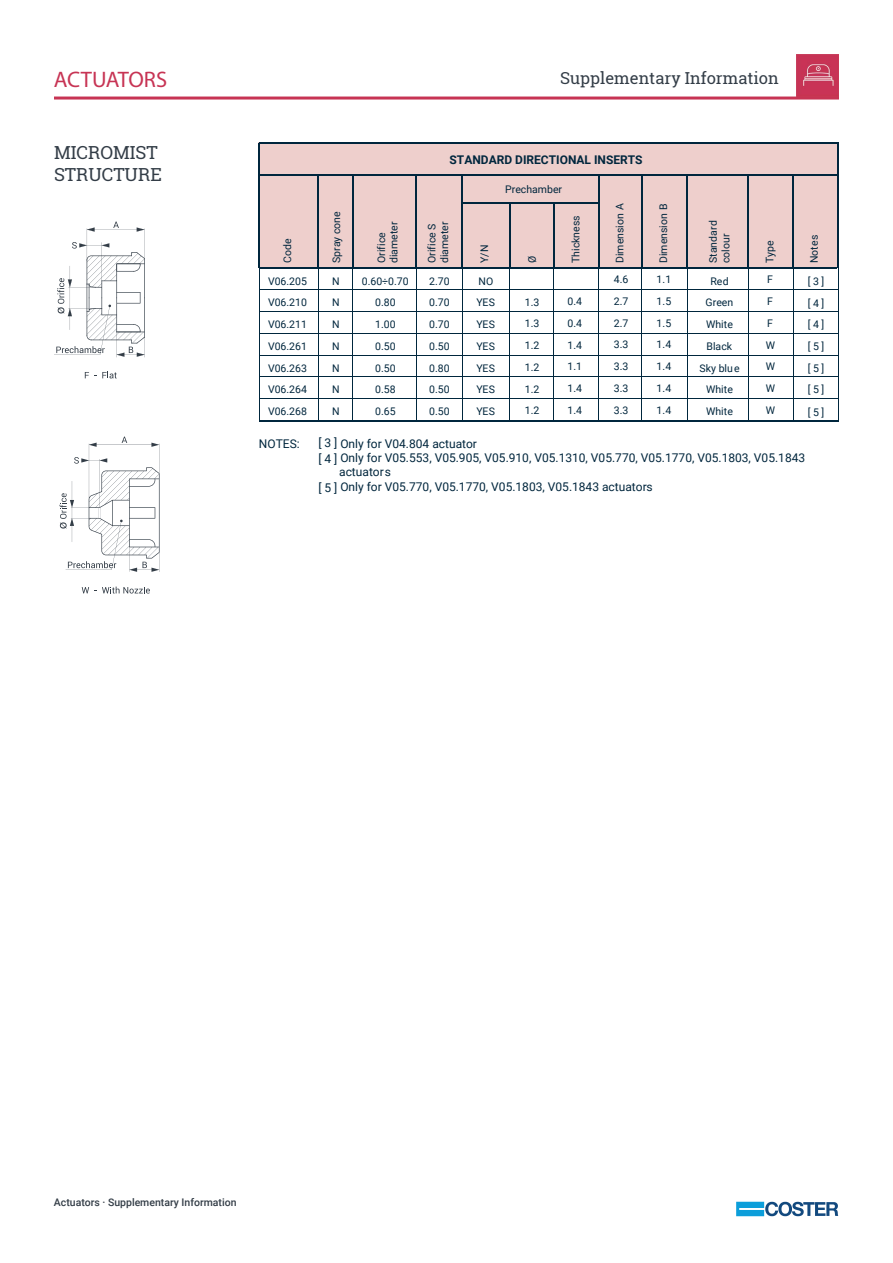
<style>
.page{position:relative;width:893px;height:1263px;background:#fff}
.page>*{position:absolute;margin:0;border:0;box-sizing:border-box;transform-origin:0 0}
.t1{font:22.5px "Myriad Pro";letter-spacing:-.01em;color:#c73454}
.t2{font:18px/21.6px "Roboto Slab";color:#333d47}
.t3{font:16.5px "Roboto Slab";color:#333d47}
.t4{font:12px/16px "Roboto";color:#00263d}
.t5{font:700 12px "Roboto";color:#00263d}
.t6{font:10.5px/21.8px "Roboto";color:#00263d;text-align:justify}
.t7{font:500 10.5px "Roboto";color:#333d47}
</style>
<div class="page">
<svg style="left:736px;top:1202px;width:102px;height:14px"></svg>
<hr style="left:54px;top:97px;width:785px;height:3px;background:#c73454">
<img style="left:796px;top:54px;width:43px;height:43px">
<div style="left:259px;top:142px;width:578px;height:124px;background:#eecfcc"></div>
<hr style="left:259px;top:142px;width:579px;height:1px;background:#00263d">
<hr style="left:259px;top:175px;width:578px;height:1px;background:#00263d">
<hr style="left:259px;top:267px;width:578px;height:1px;background:#00263d">
<hr style="left:463px;top:203px;width:135px;height:1px;background:#00263d">
<hr style="left:259px;top:290px;width:579px;height:1px;background:#00263d">
<hr style="left:259px;top:311px;width:579px;height:1px;background:#00263d">
<hr style="left:259px;top:333px;width:579px;height:1px;background:#00263d">
<hr style="left:259px;top:355px;width:580px;height:1px;background:#00263d">
<hr style="left:259px;top:377px;width:579px;height:1px;background:#00263d">
<hr style="left:259px;top:398px;width:579px;height:1px;background:#00263d">
<hr style="left:259px;top:420px;width:579px;height:2px;background:#00263d">
<hr style="left:258px;top:143px;width:2px;height:125px;background:#00263d">
<hr style="left:259px;top:267px;width:1px;height:154px;background:#00263d">
<hr style="left:837px;top:143px;width:1px;height:125px;background:#00263d">
<hr style="left:318px;top:176px;width:1px;height:92px;background:#00263d">
<hr style="left:318px;top:268px;width:1px;height:153px;background:#00263d">
<hr style="left:352px;top:176px;width:1px;height:92px;background:#00263d">
<hr style="left:352px;top:268px;width:1px;height:153px;background:#00263d">
<hr style="left:415px;top:176px;width:2px;height:92px;background:#00263d">
<hr style="left:416px;top:268px;width:1px;height:153px;background:#00263d">
<hr style="left:462px;top:176px;width:1px;height:92px;background:#00263d">
<hr style="left:462px;top:268px;width:1px;height:153px;background:#00263d">
<hr style="left:509px;top:203px;width:2px;height:65px;background:#00263d">
<hr style="left:509px;top:268px;width:1px;height:153px;background:#00263d">
<hr style="left:553px;top:203px;width:2px;height:65px;background:#00263d">
<hr style="left:554px;top:268px;width:1px;height:153px;background:#00263d">
<hr style="left:598px;top:176px;width:1px;height:92px;background:#00263d">
<hr style="left:598px;top:268px;width:1px;height:153px;background:#00263d">
<hr style="left:641px;top:176px;width:1px;height:92px;background:#00263d">
<hr style="left:641px;top:268px;width:1px;height:153px;background:#00263d">
<hr style="left:686px;top:176px;width:2px;height:92px;background:#00263d">
<hr style="left:687px;top:268px;width:1px;height:153px;background:#00263d">
<hr style="left:792px;top:176px;width:2px;height:92px;background:#00263d">
<hr style="left:793px;top:268px;width:1px;height:153px;background:#00263d">
<hr style="left:838px;top:268px;width:1px;height:153px;background:#00263d">
<hr style="left:747px;top:176px;width:2px;height:92px;background:#00263d">
<hr style="left:748px;top:268px;width:1px;height:153px;background:#00263d">
<svg style="left:54px;top:221px;width:91px;height:136px"></svg>
<svg style="left:85px;top:372px;width:11px;height:6px"></svg>
<svg style="left:102px;top:371px;width:15px;height:7px"></svg>
<svg style="left:60px;top:437px;width:100px;height:135px"></svg>
<svg style="left:82px;top:587px;width:68px;height:6px"></svg>
<h1 class="t1" style="left:54px;top:66px;width:115px">ACTUATORS</h1>
<h3 class="t3" style="left:560px;top:67px;width:220px">Supplementary Information</h3>
<h2 class="t2" style="left:54px;top:142px;width:109px">MICROMIST<br>STRUCTURE</h2>
<p class="t5" style="left:450px;top:151px;width:195px">STANDARD DIRECTIONAL INSERTS</p>
<p class="t6" style="left:276px;top:263px;width:26px;rotate:-90deg">Code</p>
<p class="t6" style="left:325px;top:263px;width:53px;rotate:-90deg">Spray cone</p>
<p class="t6" style="left:375px;top:263px;width:43px;line-height:12.6px;rotate:-90deg">Orifice diameter</p>
<p class="t6" style="left:425px;top:263px;width:43px;line-height:12.6px;rotate:-90deg">Orifice S diameter</p>
<p class="t6" style="left:505px;top:178px;width:58px">Prechamber</p>
<p class="t6" style="left:473px;top:263px;width:20px;rotate:-90deg">Y/N</p>
<p class="t6" style="left:521px;top:263px;width:9px;rotate:-90deg">Ø</p>
<p class="t6" style="left:564px;top:263px;width:49px;rotate:-90deg">Thickness</p>
<p class="t6" style="left:609px;top:263px;width:61px;rotate:-90deg">Dimension A</p>
<p class="t6" style="left:652px;top:263px;width:61px;rotate:-90deg">Dimension B</p>
<p class="t6" style="left:706px;top:263px;width:45px;line-height:12.6px;rotate:-90deg">Standard colour</p>
<p class="t6" style="left:429px;top:270px;width:22px">2.70<br>0.70<br>0.70<br>0.50<br>0.80<br>0.50<br>0.50</p>
<p class="t6" style="left:614px;top:268px;width:16px">4.6<br>2.7<br>2.7<br>3.3<br>3.3<br>3.3<br>3.3</p>
<p class="t6" style="left:657px;top:268px;width:16px">1.1<br>1.5<br>1.5<br>1.4<br>1.4<br>1.4<br>1.4</p>
<p class="t6" style="left:268px;top:270px;width:40px">V06.205<br>V06.210<br>V06.211<br>V06.261<br>V06.263<br>V06.264<br>V06.268</p>
<p class="t6" style="left:332px;top:270px;width:9px">N N N N N N N</p>
<p class="t6" style="left:362px;top:270px;width:48px;text-align:center">0.60÷0.70<br>0.80<br>1.00<br>0.50<br>0.50<br>0.58<br>0.65</p>
<p class="t6" style="left:700px;top:270px;width:41px;text-align:center">Red<br>Green<br>White<br>Black<br>Sky blue<br>White<br>White</p>
<p class="t6" style="left:476px;top:270px;width:20px;text-align:left">NO<br>YES<br>YES<br>YES<br>YES<br>YES<br>YES</p>
<p class="t6" style="left:567px;top:290px;width:16px">0.4<br>0.4<br>1.4<br>1.1<br>1.4<br>1.4</p>
<p class="t6" style="left:525px;top:291px;width:16px">1.3<br>1.3<br>1.2<br>1.2<br>1.2<br>1.2</p>
<p class="t6" style="left:758px;top:263px;width:24px;rotate:-90deg">Type</p>
<p class="t6" style="left:766px;top:268px;width:11px;text-align:left">F<br>F<br>F<br>W<br>W<br>W<br>W</p>
<p class="t6" style="left:803px;top:263px;width:30px;rotate:-90deg">Notes</p>
<p class="t6" style="left:808px;top:269px;width:18px">[ 3 ] [ 4 ] [ 4 ] [ 5 ] [ 5 ] [ 5 ] [ 5 ]</p>
<p class="t4" style="left:259px;top:435px;width:42px">NOTES:</p>
<p class="t4" style="left:318px;top:434px;width:21px">[ 3 ] [ 4 ]</p>
<p class="t4" style="left:318px;top:479px;width:21px">[ 5 ]</p>
<p class="t4" style="left:324px;top:435px;width:154px">2 Only for V04.804 actuator</p>
<p class="t4" style="left:324px;top:449px;width:482px">3 Only for V05.553, V05.905, V05.910, V05.1310, V05.770, V05.1770, V05.1803, V05.1843</p>
<p class="t4" style="left:339px;top:464px;width:53px">actuators</p>
<p class="t4" style="left:324px;top:478px;width:330px">4 Only for V05.770, V05.1770, V05.1803, V05.1843 actuators</p>
<p class="t7" style="left:54px;top:1195px;width:184px">Actuators · Supplementary Information</p>
</div>
